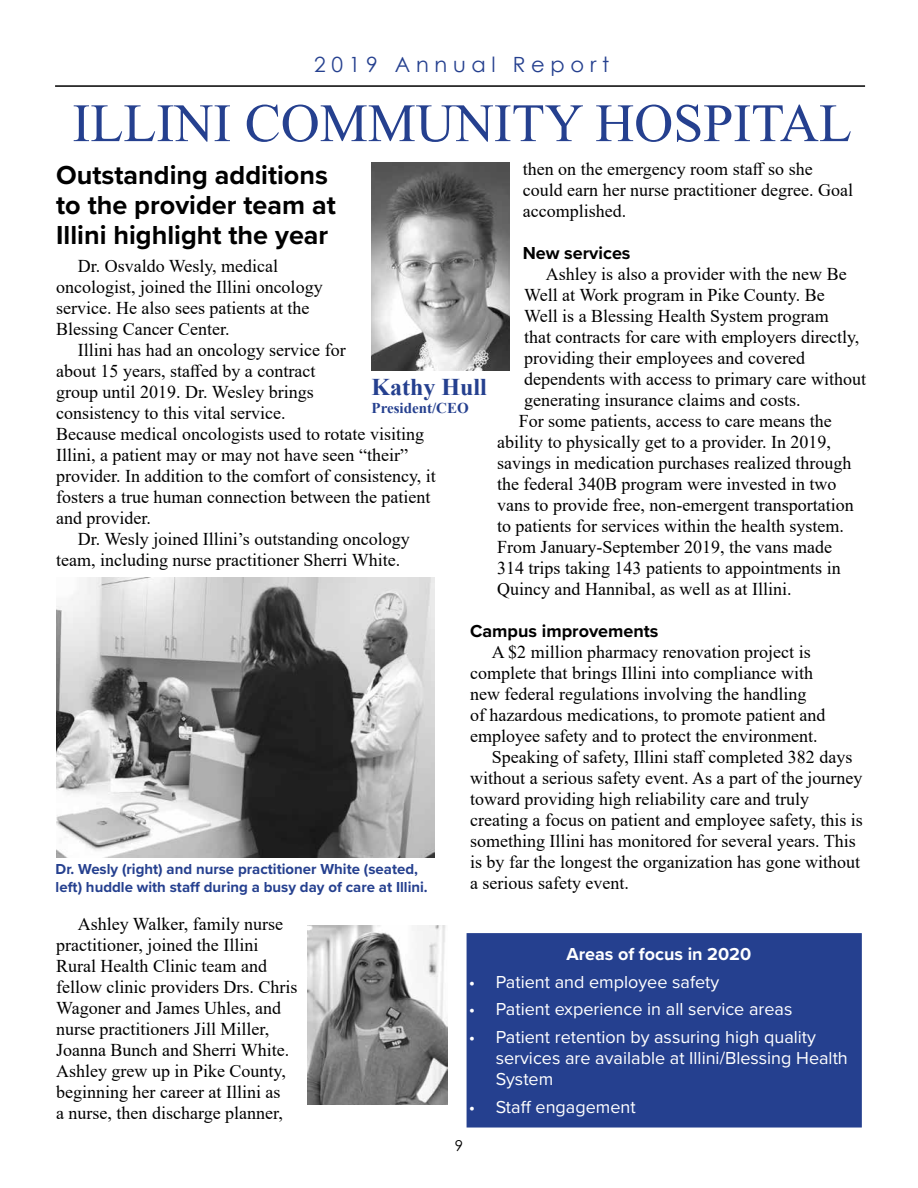
<style>
.page{position:relative;width:918px;height:1188px;background:#fff}
.page>*{position:absolute;margin:0;border:0;box-sizing:border-box;transform-origin:0 0}
.t1{font:54px "Times New Roman";color:#25408f}
.t2{font:700 27px/30px "Proxima Nova";color:#000}
.t3{font:700 24px "Times New Roman";color:#25408f}
.t4{font:21px "Century Gothic";letter-spacing:.27em;color:#25408f}
.t5{font:18px/21px "Times New Roman";color:#000}
.t6{font:18px/21px "Proxima Nova";color:#fff}
.t7{font:700 18px "Proxima Nova";color:#000}
.t8{font:700 18px "Proxima Nova";color:#fff}
.t9{font:700 15px/18px "Proxima Nova";color:#25408f}
.t10{font:700 15px "Times New Roman";color:#25408f}
.t11{font:15px "Century Gothic";color:#000}
</style>
<div class="page">
<div style="left:467px;top:933px;width:395px;height:195px;background:#25408f;border:2px solid #25408f"></div>
<img style="left:372px;top:162px;width:137px;height:209px">
<hr style="left:55px;top:85px;width:810px;height:2px;background:#000">
<img style="left:56px;top:578px;width:379px;height:279px">
<img style="left:308px;top:926px;width:139px;height:179px">
<p class="t4" style="left:314px;top:50px;width:296px">2019 Annual Report</p>
<h1 class="t1" style="left:72px;top:85px;width:781px">ILLINI COMMUNITY HOSPITAL</h1>
<p class="t5" style="left:523px;top:158px;width:332px">then on the emergency room staff so she could earn her nurse practitioner degree. Goal accomplished.</p>
<p class="t7" style="left:523px;top:240px;width:109px">New services</p>
<p class="t5" style="left:546px;top:263px;width:302px">Ashley is also a provider with the new Be</p>
<p class="t5" style="left:524px;top:284px;width:302px">Well at Work program in Pike County. Be</p>
<p class="t5" style="left:524px;top:305px;width:306px">Well is a Blessing Health System program</p>
<p class="t5" style="left:524px;top:326px;width:337px">that contracts for care with employers directly,</p>
<p class="t5" style="left:524px;top:347px;width:282px">providing their employees and covered</p>
<p class="t5" style="left:524px;top:368px;width:343px">dependents with access to primary care without</p>
<p class="t5" style="left:524px;top:389px;width:278px">generating insurance claims and costs.</p>
<p class="t5" style="left:519px;top:410px;width:314px">For some patients, access to care means the</p>
<p class="t5" style="left:497px;top:431px;width:335px">ability to physically get to a provider. In 2019,</p>
<p class="t5" style="left:497px;top:452px;width:356px">savings in medication purchases realized through</p>
<p class="t5" style="left:497px;top:473px;width:341px">the federal 340B program were invested in two</p>
<p class="t5" style="left:497px;top:494px;width:358px">vans to provide free, non-emergent transportation</p>
<p class="t5" style="left:497px;top:515px;width:348px">to patients for services within the health system.</p>
<p class="t5" style="left:497px;top:536px;width:336px">From January-September 2019, the vans made</p>
<p class="t5" style="left:497px;top:557px;width:345px">314 trips taking 143 patients to appointments in</p>
<p class="t5" style="left:497px;top:578px;width:296px">Quincy and Hannibal, as well as at Illini.</p>
<p class="t7" style="left:470px;top:618px;width:190px">Campus improvements</p>
<p class="t5" style="left:492px;top:641px;width:320px">A $2 million pharmacy renovation project is</p>
<p class="t5" style="left:470px;top:662px;width:344px">complete that brings Illini into compliance with</p>
<p class="t5" style="left:470px;top:683px;width:338px">new federal regulations involving the handling</p>
<p class="t5" style="left:470px;top:704px;width:357px">of hazardous medications, to promote patient and</p>
<p class="t5" style="left:470px;top:725px;width:349px">employee safety and to protect the environment.</p>
<p class="t5" style="left:492px;top:746px;width:362px">Speaking of safety, Illini staff completed 382 days</p>
<p class="t5" style="left:470px;top:767px;width:394px">without a serious safety event. As a part of the journey</p>
<p class="t5" style="left:470px;top:788px;width:340px">toward providing high reliability care and truly</p>
<p class="t5" style="left:470px;top:809px;width:394px">creating a focus on patient and employee safety, this is</p>
<p class="t5" style="left:470px;top:830px;width:387px">something Illini has monitored for several years. This</p>
<p class="t5" style="left:470px;top:851px;width:392px">is by far the longest the organization has gone without</p>
<p class="t5" style="left:470px;top:872px;width:160px">a serious safety event.</p>
<h2 class="t2" style="left:56px;top:159px;width:281px">Outstanding additions to the provider team at<br>Illini highlight the year</h2>
<p class="t5" style="left:56px;top:255px;width:268px;text-indent:22px">Dr. Osvaldo Wesly, medical oncologist, joined the Illini oncology service. He also sees patients at the<br>Blessing Cancer Center.</p>
<p class="t5" style="left:56px;top:339px;width:381px;text-indent:22px">Illini has had an oncology service for<br>about 15 years, staffed by a contract<br>group until 2019. Dr. Wesley brings<br>consistency to this vital service.<br>Because medical oncologists used to rotate visiting Illini, a patient may or may not have seen “their” provider. In addition to the comfort of consistency, it fosters a true human connection between the patient and provider.</p>
<p class="t5" style="left:56px;top:528px;width:355px;text-indent:22px">Dr. Wesly joined Illini’s outstanding oncology team, including nurse practitioner Sherri White.</p>
<h3 class="t3" style="left:372px;top:370px;width:117px">Kathy Hull</h3>
<p class="t10" style="left:372px;top:397px;width:99px">President/CEO</p>
<p class="t9" style="left:56px;top:859px;width:374px">Dr. Wesly (right) and nurse practitioner White (seated, left) huddle with staff during a busy day of care at Illini.</p>
<p class="t5" style="left:56px;top:913px;width:243px;text-indent:22px">Ashley Walker, family nurse practitioner, joined the Illini<br>Rural Health Clinic team and fellow clinic providers Drs. Chris<br>Wagoner and James Uhles, and nurse practitioners Jill Miller,<br>Joanna Bunch and Sherri White.<br>Ashley grew up in Pike County, beginning her career at Illini as<br>a nurse, then discharge planner,</p>
<p class="t8" style="left:566px;top:940px;width:186px">Areas of focus in 2020</p>
<p class="t6" style="left:469px;top:970px;width:252px">• Patient and employee safety</p>
<p class="t6" style="left:469px;top:998px;width:325px">• Patient experience in all service areas</p>
<p class="t6" style="left:496px;top:1026px;width:354px;text-indent:-27px">• Patient retention by assuring high quality services are available at Illini/Blessing Health<br>System</p>
<p class="t6" style="left:469px;top:1096px;width:169px">• Staff engagement</p>
<p class="t11" style="left:455px;top:1135px;width:10px">9</p>
</div>
